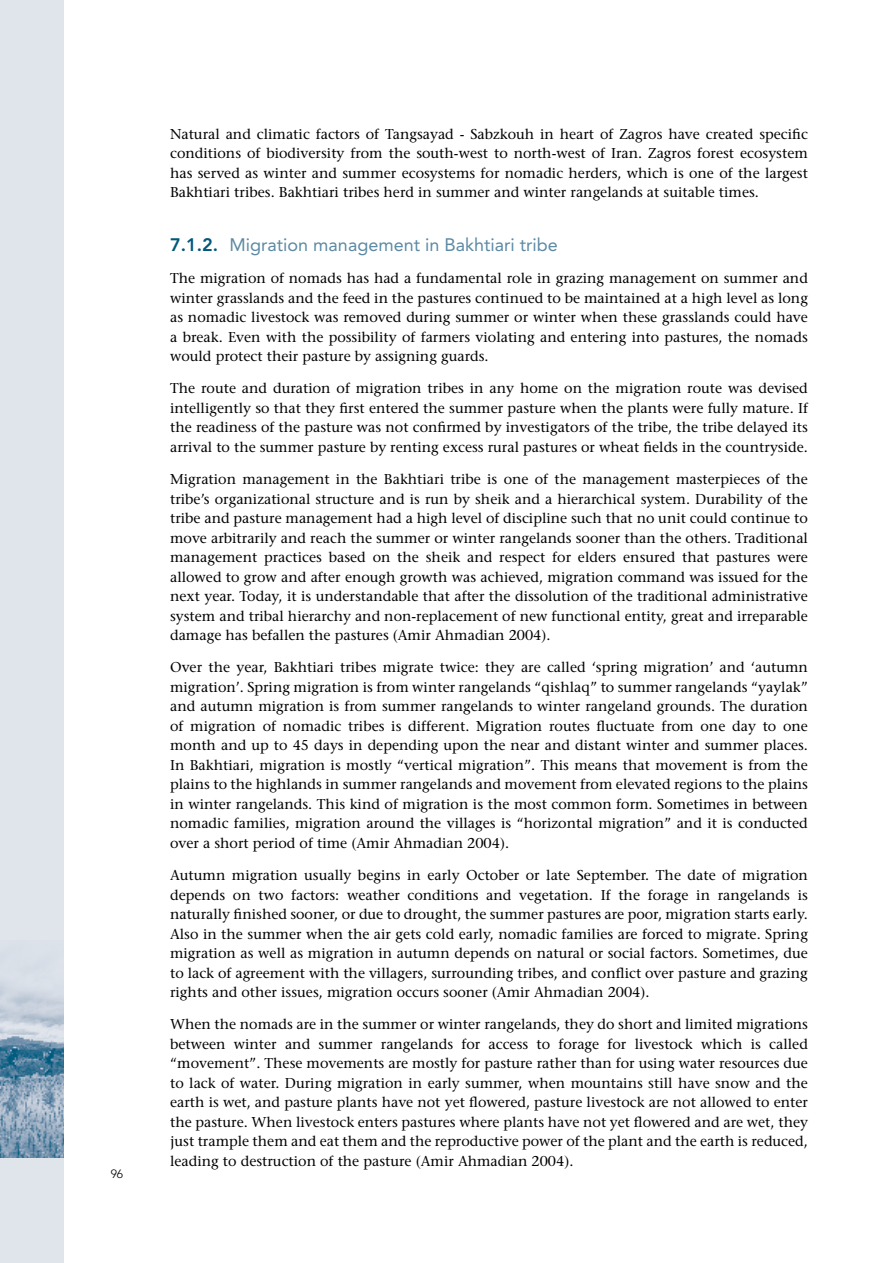
<style>
.page{position:relative;width:893px;height:1263px;background:#fff}
.page>*{position:absolute;margin:0;border:0;box-sizing:border-box;transform-origin:0 0}
.t1{font:18px "Avenir LT Std";color:#5b89a4}
.t2{font:14.25px/19.5px "Stone Serif";color:#000;text-align:justify}
.t3{font:300 12px "Avenir LT Std";color:#000}
.s1{font-weight:800;color:#00587b}
</style>
<div class="page">
<div style="left:0;top:0;width:64px;height:1263px;background:#e0e5ec"></div>
<img style="left:0;top:966px;width:64px;height:191px">
<p class="t3" style="left:111px;top:1167px;width:14px">96</p>
<p class="t2" style="left:170px;top:124px;width:639px">Natural and climatic factors of Tangsayad - Sabzkouh in heart of Zagros have created specific conditions of biodiversity from the south-west to north-west of Iran. Zagros forest ecosystem has served as winter and summer ecosystems for nomadic herders, which is one of the largest Bakhtiari tribes. Bakhtiari tribes herd in summer and winter rangelands at suitable times.</p>
<p class="t1" style="left:170px;top:234px;width:389px"><span class="s1">7.1.2.</span> Migration management in Bakhtiari tribe</p>
<p class="t2" style="left:170px;top:268px;width:639px">The migration of nomads has had a fundamental role in grazing management on summer and winter grasslands and the feed in the pastures continued to be maintained at a high level as long as nomadic livestock was removed during summer or winter when these grasslands could have a break. Even with the possibility of farmers violating and entering into pastures, the nomads would protect their pasture by assigning guards.</p>
<p class="t2" style="left:170px;top:379px;width:639px">The route and duration of migration tribes in any home on the migration route was devised intelligently so that they first entered the summer pasture when the plants were fully mature. If the readiness of the pasture was not confirmed by investigators of the tribe, the tribe delayed its arrival to the summer pasture by renting excess rural pastures or wheat fields in the countryside.</p>
<p class="t2" style="left:170px;top:469px;width:639px">Migration management in the Bakhtiari tribe is one of the management masterpieces of the tribe’s organizational structure and is run by sheik and a hierarchical system. Durability of the tribe and pasture management had a high level of discipline such that no unit could continue to move arbitrarily and reach the summer or winter rangelands sooner than the others. Traditional management practices based on the sheik and respect for elders ensured that pastures were allowed to grow and after enough growth was achieved, migration command was issued for the next year. Today, it is understandable that after the dissolution of the traditional administrative system and tribal hierarchy and non-replacement of new functional entity, great and irreparable damage has befallen the pastures (Amir Ahmadian 2004).</p>
<p class="t2" style="left:170px;top:658px;width:639px">Over the year, Bakhtiari tribes migrate twice: they are called ‘spring migration’ and ‘autumn migration’. Spring migration is from winter rangelands “qishlaq” to summer rangelands “yaylak” and autumn migration is from summer rangelands to winter rangeland grounds. The duration of migration of nomadic tribes is different. Migration routes fluctuate from one day to one month and up to 45 days in depending upon the near and distant winter and summer places.<br>In Bakhtiari, migration is mostly “vertical migration”. This means that movement is from the plains to the highlands in summer rangelands and movement from elevated regions to the plains in winter rangelands. This kind of migration is the most common form. Sometimes in between nomadic families, migration around the villages is “horizontal migration” and it is conducted over a short period of time (Amir Ahmadian 2004).</p>
<p class="t2" style="left:170px;top:865px;width:639px">Autumn migration usually begins in early October or late September. The date of migration depends on two factors: weather conditions and vegetation. If the forage in rangelands is naturally finished sooner, or due to drought, the summer pastures are poor, migration starts early.<br>Also in the summer when the air gets cold early, nomadic families are forced to migrate. Spring migration as well as migration in autumn depends on natural or social factors. Sometimes, due to lack of agreement with the villagers, surrounding tribes, and conflict over pasture and grazing rights and other issues, migration occurs sooner (Amir Ahmadian 2004).</p>
<p class="t2" style="left:170px;top:1014px;width:639px">When the nomads are in the summer or winter rangelands, they do short and limited migrations between winter and summer rangelands for access to forage for livestock which is called “movement”. These movements are mostly for pasture rather than for using water resources due to lack of water. During migration in early summer, when mountains still have snow and the earth is wet, and pasture plants have not yet flowered, pasture livestock are not allowed to enter the pasture. When livestock enters pastures where plants have not yet flowered and are wet, they just trample them and eat them and the reproductive power of the plant and the earth is reduced, leading to destruction of the pasture (Amir Ahmadian 2004).</p>
</div>
